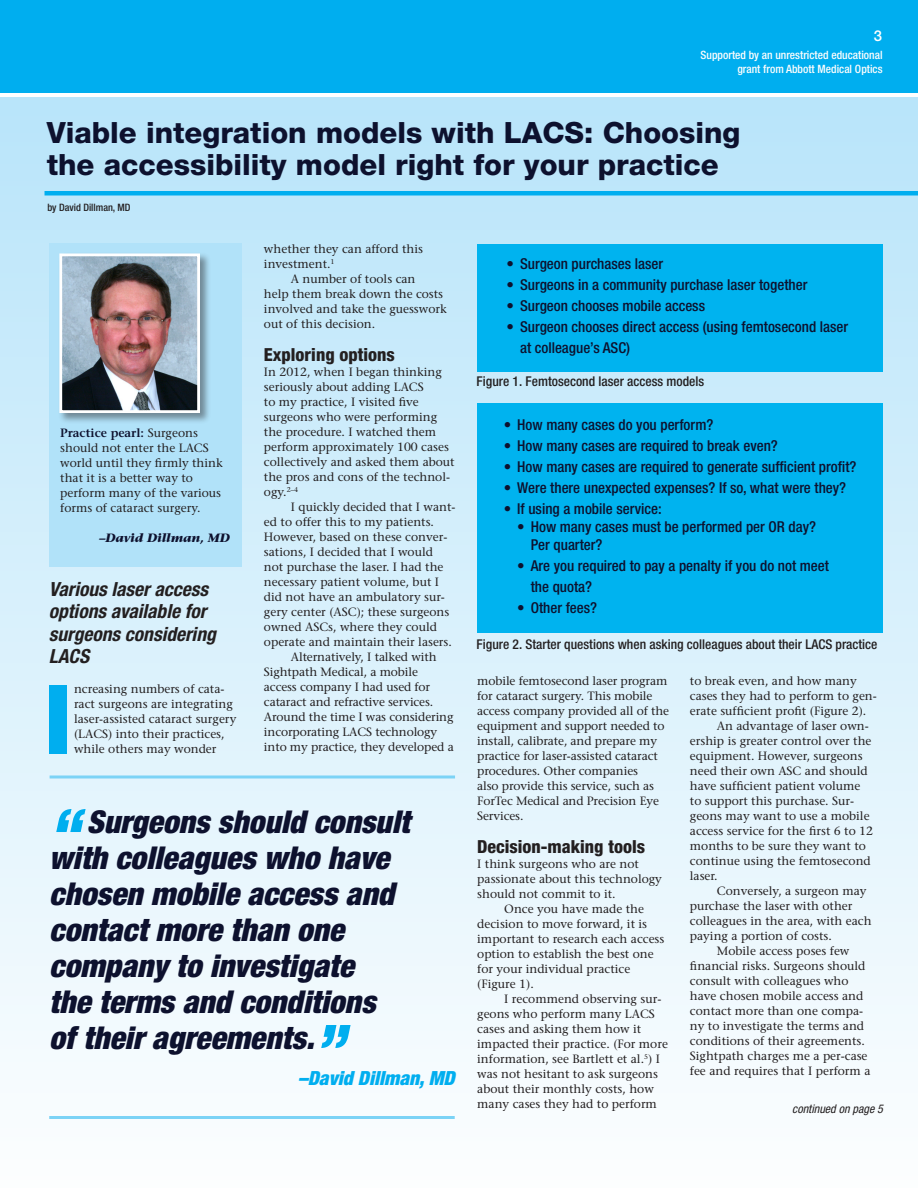
<style>
.page{position:relative;width:918px;height:1188px;background:#fff}
.page>*{position:absolute;margin:0;border:0;box-sizing:border-box;transform-origin:0 0}
.First_cap_paragraph{font:900 condensed 96px "Helvetica Neue LT Std";color:#00aeef}
.Pull_Quote{font:italic 900 condensed 31.5px/36px "Helvetica Neue LT Std";color:#0d112e}
.Supplement_headline{font:800 29.25px/31.8px "Helvetica Neue LT Std";color:#0d112e}
.Deck{font:italic 700 condensed 19.5px/22.5px "Helvetica Neue LT Std";color:#231f20}
.Pull_Quote-2{font:italic 900 condensed 19.5px "Helvetica Neue LT Std";color:#00aeef}
.Subhead{font:800 condensed 18px "Helvetica Neue LT Std";color:#231f20}
.Main_Text{font:500 condensed 15px/21px "Helvetica Neue LT Std";color:#0d112e}
.t1{font:500 15px "Helvetica Neue LT Std";color:#fff}
.t2{font:500 condensed 13.5px "Helvetica Neue LT Std";color:#231f20}
.Main_Text-2{font:500 12px/15px "Stone Serif Std";color:#231f20}
.First_cap_paragraph-2{font:500 12px/15px "Stone Serif Std";color:#231f20}
.Main_Text-3{font:italic 700 12px "Stone Serif Std";color:#0d112e}
.t3{font:italic condensed 12px "Helvetica Neue LT Std";color:#231f20}
.Top_of_the_Page_Supp{font:500 condensed 11.4px/14px "Helvetica Neue LT Std";color:#fdfdfd;text-align:right}
.t4{font:500 condensed 10.2px "Helvetica Neue LT Std";color:#231f20}
.s1{font-weight:600;color:#0d112e}
.s2{font-size:61.5px;color:#00aeef}
</style>
<div class="page">
<div style="left:0;top:98px;width:918px;height:1090px;background:linear-gradient(to bottom,#b8e4fa,#fcfefe)"></div>
<div style="left:0;top:0;width:918px;height:92px;background:#00aeef"></div>
<hr style="left:45px;top:191px;width:873px;height:4px;background:#00aeef">
<div style="left:50px;top:243px;width:192px;height:324px;background:#b1e2f9"></div>
<div style="left:58px;top:252px;width:153px;height:172px;background:#231f20;opacity:.45"></div>
<img style="left:63px;top:258px;width:133px;height:151px">
<div style="left:59px;top:254px;width:141px;height:159px;border:3px solid #fff"></div>
<div style="left:477px;top:244px;width:405px;height:128px;background:#00b3ef"></div>
<div style="left:477px;top:404px;width:405px;height:229px;background:#00b3ef"></div>
<hr style="left:49px;top:1116px;width:406px;height:3px;background:#7cd3f6">
<hr style="left:50px;top:776px;width:405px;height:2px;background:#7cd3f6">
<p class="t1" style="left:874px;top:27px;width:10px">3</p>
<p class="Top_of_the_Page_Supp" style="left:701px;top:48px;width:183px">Supported by an unrestricted educational grant from Abbott Medical Optics</p>
<p class="Supplement_headline" style="left:47px;top:117px;width:695px">Viable integration models with LACS: Choosing the accessibility model right for your practice</p>
<p class="t4" style="left:47px;top:201px;width:85px">by David Dillman, MD</p>
<p class="Main_Text-2" style="left:60px;top:425px;width:164px"><span class="s1">Practice pearl:</span> Surgeons should not enter the LACS world until they firmly think that it is a better way to perform many of the various forms of cataract surgery.</p>
<p class="Main_Text-3" style="left:99px;top:530px;width:132px">–David Dillman, MD</p>
<p class="Deck" style="left:49px;top:578px;width:169px">Various laser access options available for surgeons considering<br>LACS</p>
<p class="First_cap_paragraph" style="left:45px;top:660px;width:26px">I</p>
<p class="First_cap_paragraph-2" style="left:74px;top:682px;width:164px">ncreasing numbers of cata&shy;ract surgeons are integrating laser-assisted cataract surgery (LACS) into their practices, while others may wonder</p>
<p class="First_cap_paragraph-2" style="left:264px;top:241px;width:161px">whether they can afford this investment.<sup>1</sup></p>
<p class="Main_Text-2" style="left:264px;top:271px;width:184px;text-indent:27px">A number of tools can<br>help them break down the costs involved and take the guesswork out of this decision.</p>
<p class="Subhead" style="left:264px;top:343px;width:132px">Exploring options</p>
<p class="Main_Text-2" style="left:264px;top:364px;width:192px">In 2012, when I began thinking seriously about adding LACS<br>to my practice, I visited five surgeons who were performing the procedure. I watched them perform approximately 100 cases collectively and asked them about the pros and cons of the technol&shy;ogy.<sup>2–4</sup></p>
<p class="Main_Text-2" style="left:264px;top:499px;width:193px;text-indent:27px">I quickly decided that I want&shy;ed to offer this to my patients.<br>However, based on these conver&shy;sations, I decided that I would<br>not purchase the laser. I had the necessary patient volume, but I did not have an ambulatory sur&shy;gery center (ASC); these surgeons owned ASCs, where they could operate and maintain their lasers.</p>
<p class="Main_Text-2" style="left:264px;top:649px;width:191px;text-indent:27px">Alternatively, I talked with<br>Sightpath Medical, a mobile access company I had used for cataract and refractive services.<br>Around the time I was considering incorporating LACS technology into my practice, they developed a</p>
<p class="Pull_Quote" style="left:49px;top:804px;width:362px"><span class="s2">“</span> Surgeons should consult with colleagues who have chosen mobile access and contact more than one company to investigate<br>the terms and conditions<br>of their agreements.<span class="s2">”</span></p>
<p class="Pull_Quote-2" style="left:298px;top:1066px;width:158px">–David Dillman, MD</p>
<p class="Main_Text" style="left:507px;top:253px;width:158px">• Surgeon purchases laser</p>
<p class="Main_Text" style="left:507px;top:274px;width:302px">• Surgeons in a community purchase laser together</p>
<p class="Main_Text" style="left:507px;top:295px;width:200px">• Surgeon chooses mobile access</p>
<p class="Main_Text" style="left:520px;top:316px;width:330px;text-indent:-14px">• Surgeon chooses direct access (using femtosecond laser at colleague’s ASC)</p>
<p class="t2" style="left:477px;top:373px;width:229px">Figure 1. Femtosecond laser access models</p>
<p class="Main_Text" style="left:504px;top:414px;width:211px">• How many cases do you perform?</p>
<p class="Main_Text" style="left:504px;top:435px;width:276px">• How many cases are required to break even?</p>
<p class="Main_Text" style="left:504px;top:456px;width:354px">• How many cases are required to generate sufficient profit?</p>
<p class="Main_Text" style="left:504px;top:477px;width:344px">• Were there unexpected expenses? If so, what were they?</p>
<p class="Main_Text" style="left:504px;top:498px;width:159px">• If using a mobile service:</p>
<p class="Main_Text" style="left:531px;top:517px;width:287px;line-height:18px;text-indent:-14px">• How many cases must be performed per OR day?<br>Per quarter?</p>
<p class="Main_Text" style="left:531px;top:555px;width:300px;text-indent:-14px">• Are you required to pay a penalty if you do not meet the quota?</p>
<p class="Main_Text" style="left:517px;top:597px;width:81px">• Other fees?</p>
<p class="t2" style="left:477px;top:636px;width:402px">Figure 2. Starter questions when asking colleagues about their LACS practice</p>
<p class="Main_Text-2" style="left:477px;top:674px;width:193px">mobile femtosecond laser program for cataract surgery. This mobile access company provided all of the equipment and support needed to install, calibrate, and prepare my practice for laser-assisted cataract procedures. Other companies<br>also provide this service, such as<br>ForTec Medical and Precision Eye<br>Services.</p>
<p class="Subhead" style="left:477px;top:836px;width:169px">Decision-making tools</p>
<p class="Main_Text-2" style="left:477px;top:857px;width:186px">I think surgeons who are not passionate about this technology should not commit to it.</p>
<p class="Main_Text-2" style="left:477px;top:902px;width:189px;text-indent:27px">Once you have made the decision to move forward, it is important to research each access option to establish the best one for your individual practice (Figure 1).</p>
<p class="Main_Text-2" style="left:477px;top:992px;width:192px;text-indent:27px">I recommend observing sur&shy;geons who perform many LACS cases and asking them how it impacted their practice. (For more information, see Bartlett et al.<sup>5</sup>) I was not hesitant to ask surgeons about their monthly costs, how many cases they had to perform</p>
<p class="Main_Text-2" style="left:690px;top:674px;width:188px">to break even, and how many cases they had to perform to gen&shy;erate sufficient profit (Figure 2).</p>
<p class="Main_Text-2" style="left:690px;top:719px;width:185px;text-indent:27px">An advantage of laser own&shy;ership is greater control over the equipment. However, surgeons need their own ASC and should have sufficient patient volume to support this purchase. Sur&shy;geons may want to use a mobile access service for the first 6 to 12 months to be sure they want to continue using the femtosecond laser.</p>
<p class="Main_Text-2" style="left:690px;top:884px;width:183px;text-indent:27px">Conversely, a surgeon may purchase the laser with other colleagues in the area, with each paying a portion of costs.</p>
<p class="Main_Text-2" style="left:690px;top:944px;width:182px;text-indent:27px">Mobile access poses few financial risks. Surgeons should consult with colleagues who have chosen mobile access and contact more than one compa&shy;ny to investigate the terms and conditions of their agreements.<br>Sightpath charges me a per-case fee and requires that I perform a</p>
<p class="t3" style="left:792px;top:1102px;width:92px">continued on page 5</p>
</div>
